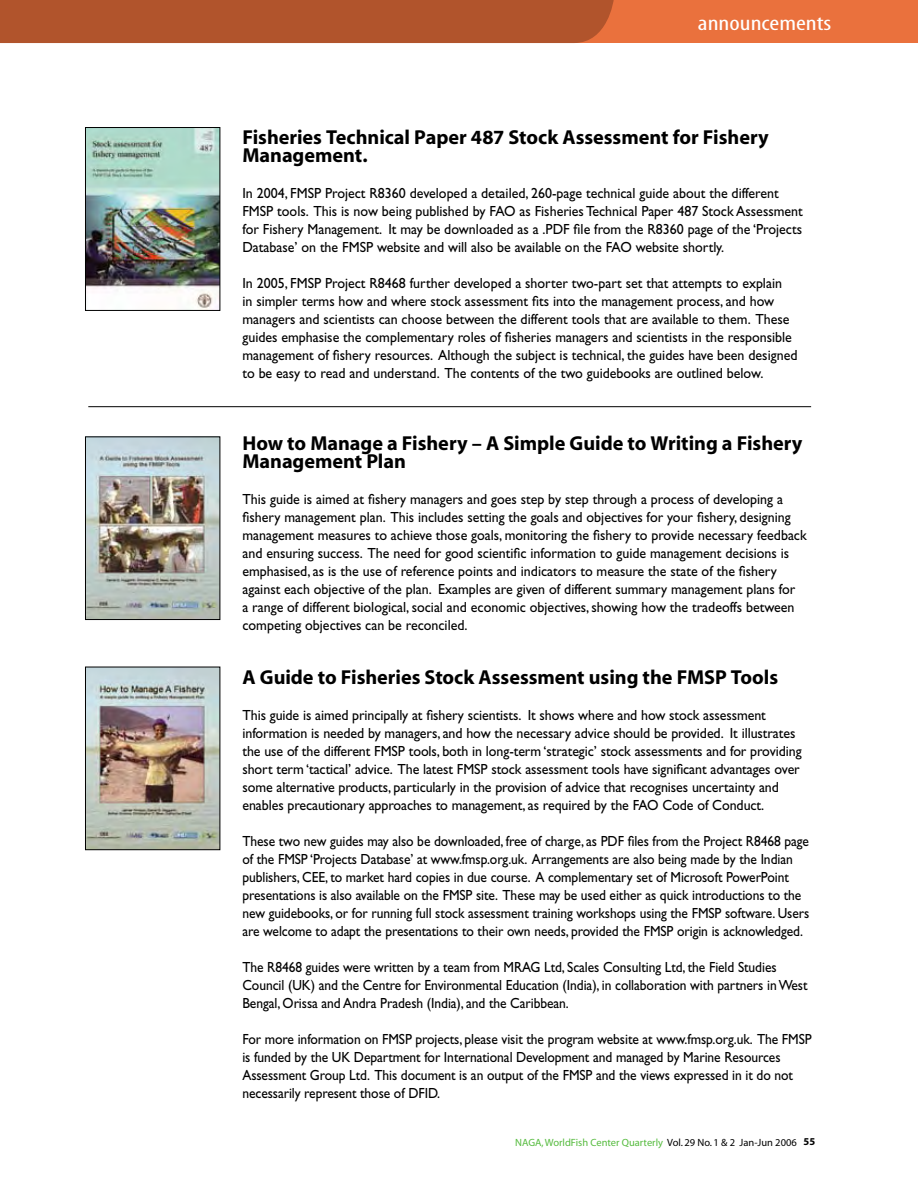
<style>
.page{position:relative;width:918px;height:1188px;background:#fff}
.page>*{position:absolute;margin:0;border:0;box-sizing:border-box;transform-origin:0 0}
.t1{font:condensed 21px "Myriad";color:#fff;scale:1.28 1}
.t2{font:700 20.25px/18px "Myriad";letter-spacing:-.005em;color:#000}
.t3{font:14.7px/18px "Gill Sans";letter-spacing:-.005em;color:#000;scale:.95 1}
.t4{font:14.7px/18px "Gill Sans";letter-spacing:-.005em;color:#000;scale:.92 1}
.t5{font:10.5px "Myriad";color:#55bb3e}
.s1{color:#000}
.s2{font-weight:700;color:#000}
</style>
<div class="page">
<div style="left:563px;top:0;width:355px;height:43px;background:#ea713d"></div>
<div style="left:0;top:1px;width:614px;height:42px;background:#b1542c"></div>
<hr style="left:0;top:0;width:614px;height:1px;background:#b1542c">
<img style="left:87px;top:129px;width:131px;height:180px">
<div style="left:85px;top:127px;width:135px;height:184px;border:1px solid #000"></div>
<img style="left:87px;top:438px;width:131px;height:180px">
<div style="left:85px;top:436px;width:135px;height:184px;border:1px solid #000"></div>
<img style="left:87px;top:669px;width:131px;height:179px">
<div style="left:85px;top:667px;width:135px;height:183px;border:1px solid #000"></div>
<hr style="left:88px;top:406px;width:723px;height:1px;background:#000">
<h1 class="t1" style="left:698px;top:13px;width:106px">announcements</h1>
<h2 class="t2" style="left:242px;top:129px;width:528px">Fisheries Technical Paper 487 Stock Assessment for Fishery<br>Management.</h2>
<p class="t3" style="left:242px;top:184px;width:591px">In 2004, FMSP Project R8360 developed a detailed, 260-page technical guide about the different FMSP tools. This is now being published by FAO as Fisheries Technical Paper 487 Stock Assessment for Fishery Management. It may be downloaded as a .PDF file from the R8360 page of the ‘Projects Database’ on the FMSP website and will also be available on the FAO website shortly.</p>
<p class="t3" style="left:242px;top:274px;width:586px">In 2005, FMSP Project R8468 further developed a shorter two-part set that attempts to explain<br>in simpler terms how and where stock assessment fits into the management process, and how managers and scientists can choose between the different tools that are available to them. These guides emphasise the complementary roles of fisheries managers and scientists in the responsible management of fishery resources. Although the subject is technical, the guides have been designed to be easy to read and understand. The contents of the two guidebooks are outlined below.</p>
<h2 class="t2" style="left:242px;top:435px;width:562px">How to Manage a Fishery – A Simple Guide to Writing a Fishery<br>Management Plan</h2>
<p class="t3" style="left:242px;top:490px;width:596px">This guide is aimed at fishery managers and goes step by step through a process of developing a fishery management plan. This includes setting the goals and objectives for your fishery, designing management measures to achieve those goals, monitoring the fishery to provide necessary feedback and ensuring success. The need for good scientific information to guide management decisions is emphasised, as is the use of reference points and indicators to measure the state of the fishery against each objective of the plan. Examples are given of different summary management plans for<br>a range of different biological, social and economic objectives, showing how the tradeoffs between competing objectives can be reconciled.</p>
<h2 class="t2" style="left:242px;top:669px;width:537px">A Guide to Fisheries Stock Assessment using the FMSP Tools</h2>
<p class="t3" style="left:242px;top:706px;width:590px">This guide is aimed principally at fishery scientists. It shows where and how stock assessment information is needed by managers, and how the necessary advice should be provided. It illustrates the use of the different FMSP tools, both in long-term ‘strategic’ stock assessments and for providing short term ‘tactical’ advice. The latest FMSP stock assessment tools have significant advantages over some alternative products, particularly in the provision of advice that recognises uncertainty and enables precautionary approaches to management, as required by the FAO Code of Conduct.</p>
<p class="t4" style="left:242px;top:832px;width:618px">These two new guides may also be downloaded, free of charge, as PDF files from the Project R8468 page of the FMSP ‘Projects Database’ at www.fmsp.org.uk. Arrangements are also being made by the Indian publishers, CEE, to market hard copies in due course. A complementary set of Microsoft PowerPoint presentations is also available on the FMSP site. These may be used either as quick introductions to the new guidebooks, or for running full stock assessment training workshops using the FMSP software. Users are welcome to adapt the presentations to their own needs, provided the FMSP origin is acknowledged.</p>
<p class="t4" style="left:242px;top:958px;width:616px">The R8468 guides were written by a team from MRAG Ltd, Scales Consulting Ltd, the Field Studies<br>Council (UK) and the Centre for Environmental Education (India), in collaboration with partners in West<br>Bengal, Orissa and Andra Pradesh (India), and the Caribbean.</p>
<p class="t4" style="left:242px;top:1030px;width:620px">For more information on FMSP projects, please visit the program website at www.fmsp.org.uk. The FMSP is funded by the UK Department for International Development and managed by Marine Resources Assessment Group Ltd. This document is an output of the FMSP and the views expressed in it do not necessarily represent those of DFID.</p>
<p class="t5" style="left:515px;top:1137px;width:302px">NAGA, WorldFish Center Quarterly <span class="s1">Vol. 29 No. 1 &amp; 2 Jan-Jun 2006</span> <span class="s2">55</span></p>
</div>
